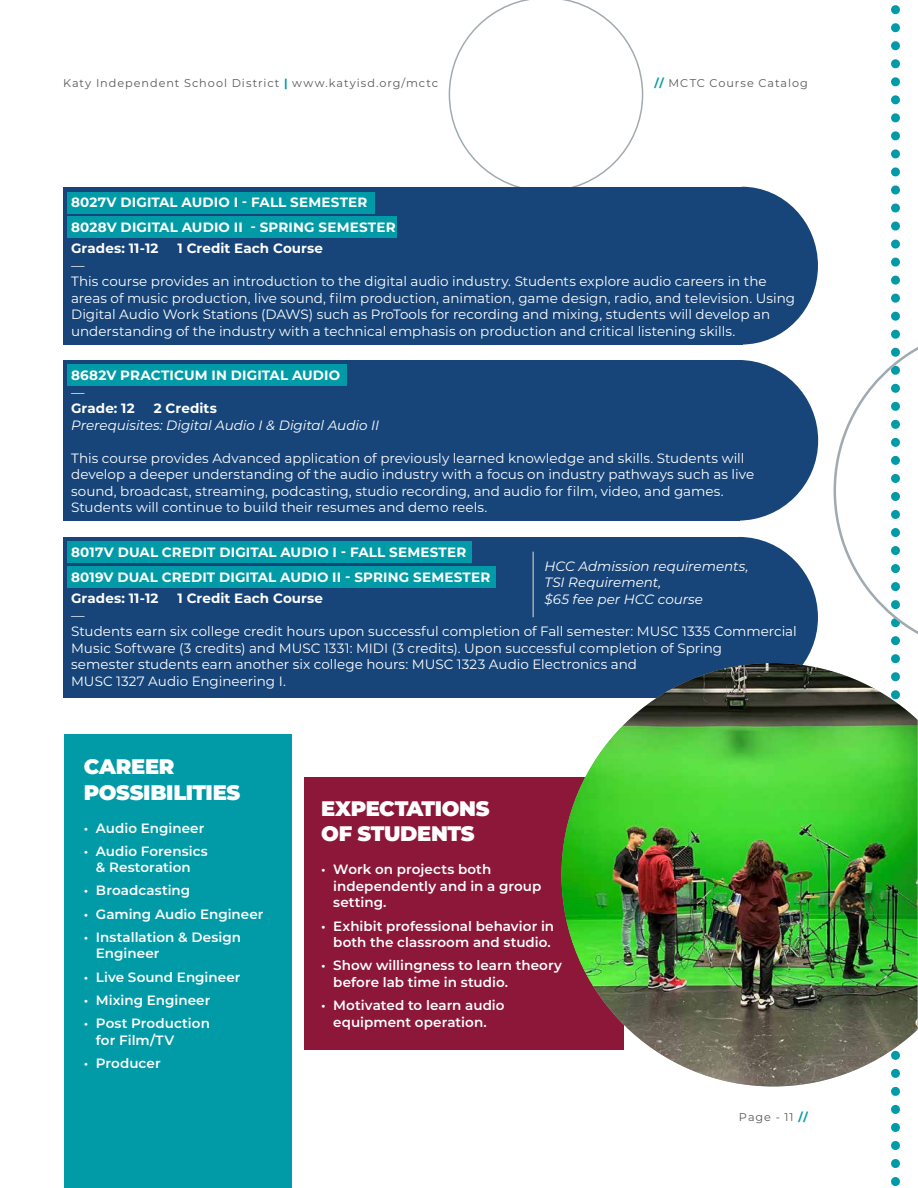
<style>
.page{position:relative;width:918px;height:1188px;background:#fff}
.page>*{position:absolute;margin:0;border:0;box-sizing:border-box;transform-origin:0 0}
.t1{font:900 21px/25.2px "Montserrat";letter-spacing:-.02em;color:#fff}
.t2{font:13.5px/16.5px "Montserrat";color:#fff}
.t3{font:600 13.5px/16.5px "Montserrat";letter-spacing:.005em;color:#fff}
.t4{font:700 13.5px/25.5px "Montserrat";letter-spacing:.015em;color:#fff}
.t5{font:italic 13.5px/16.5px "Montserrat";color:#fff}
.t6{font:11.25px "Montserrat";letter-spacing:.085em;color:#58595b}
.s1{font-weight:700;color:#009ba7}
</style>
<div class="page">
<svg style="left:449px;top:0;width:194px;height:187px"></svg>
<svg style="left:834px;top:10px;width:84px;height:1176px"></svg>
<div style="left:63px;top:360px;width:677px;height:161px;background:#174579"></div>
<svg style="left:740px;top:360px;width:78px;height:161px"></svg>
<div style="left:63px;top:187px;width:679px;height:158px;background:#174579"></div>
<svg style="left:742px;top:187px;width:76px;height:158px"></svg>
<div style="left:63px;top:537px;width:678px;height:161px;background:#174579"></div>
<svg style="left:741px;top:537px;width:77px;height:126px"></svg>
<div style="left:68px;top:192px;width:307px;height:21px;background:#009ba7"></div>
<div style="left:68px;top:541px;width:404px;height:22px;background:#009ba7"></div>
<div style="left:68px;top:216px;width:329px;height:22px;background:#009ba7"></div>
<div style="left:68px;top:566px;width:428px;height:22px;background:#009ba7"></div>
<div style="left:68px;top:365px;width:279px;height:21px;background:#009ba7"></div>
<div style="left:305px;top:777px;width:319px;height:273px;background:#8c1739"></div>
<div style="left:64px;top:735px;width:227px;height:453px;background:#009ba7"></div>
<hr style="left:532px;top:552px;width:2px;height:65px;background:#a1aab0">
<img style="left:561px;top:663px;width:356px;height:423px">
<p class="t6" style="left:63px;top:75px;width:376px">Katy Independent School District <span class="s1">|</span> www.katyisd.org/mctc</p>
<p class="t6" style="left:655px;top:75px;width:155px"><span class="s1">//</span> MCTC Course Catalog</p>
<p class="t4" style="left:71px;top:189px;width:326px">8027V DIGITAL AUDIO I - FALL SEMESTER<br>8028V DIGITAL AUDIO II - SPRING SEMESTER</p>
<p class="t4" style="left:71px;top:235px;width:89px">Grades: 11-12</p>
<p class="t4" style="left:178px;top:235px;width:147px">1 Credit Each Course</p>
<p class="t2" style="left:71px;top:256px;width:726px">―<br>This course provides an introduction to the digital audio industry. Students explore audio careers in the areas of music production, live sound, film production, animation, game design, radio, and television. Using Digital Audio Work Stations (DAWS) such as ProTools for recording and mixing, students will develop an understanding of the industry with a technical emphasis on production and critical listening skills.</p>
<p class="t4" style="left:71px;top:362px;width:271px">8682V PRACTICUM IN DIGITAL AUDIO</p>
<p class="t2" style="left:71px;top:383px;width:15px">―</p>
<p class="t4" style="left:71px;top:395px;width:65px">Grade: 12</p>
<p class="t4" style="left:154px;top:395px;width:65px">2 Credits</p>
<p class="t5" style="left:71px;top:416px;width:309px">Prerequisites: Digital Audio I &amp; Digital Audio II</p>
<p class="t2" style="left:71px;top:449px;width:685px">This course provides Advanced application of previously learned knowledge and skills. Students will develop a deeper understanding of the audio industry with a focus on industry pathways such as live sound, broadcast, streaming, podcasting, studio recording, and audio for film, video, and games.<br>Students will continue to build their resumes and demo reels.</p>
<p class="t4" style="left:71px;top:539px;width:421px">8017V DUAL CREDIT DIGITAL AUDIO I - FALL SEMESTER<br>8019V DUAL CREDIT DIGITAL AUDIO II - SPRING SEMESTER</p>
<p class="t4" style="left:71px;top:585px;width:89px">Grades: 11-12</p>
<p class="t4" style="left:178px;top:585px;width:147px">1 Credit Each Course</p>
<p class="t2" style="left:71px;top:606px;width:727px">―<br>Students earn six college credit hours upon successful completion of Fall semester: MUSC 1335 Commercial Music Software (3 credits) and MUSC 1331: MIDI (3 credits). Upon successful completion of Spring<br>semester students earn another six college hours: MUSC 1323 Audio Electronics and<br>MUSC 1327 Audio Engineering I.</p>
<p class="t5" style="left:545px;top:557px;width:206px">HCC Admission requirements,<br>TSI Requirement,<br>$65 fee per HCC course</p>
<h1 class="t1" style="left:84px;top:753px;width:158px">CAREER<br>POSSIBILITIES</h1>
<p class="t3" style="left:84px;top:819px;width:122px">• Audio Engineer</p>
<p class="t3" style="left:84px;top:842px;width:125px;text-align:center">• Audio Forensics &amp; Restoration</p>
<p class="t3" style="left:84px;top:882px;width:108px">• Broadcasting</p>
<p class="t3" style="left:84px;top:905px;width:181px">• Gaming Audio Engineer</p>
<p class="t3" style="left:96px;top:928px;width:147px;text-indent:-12px">• Installation &amp; Design<br>Engineer</p>
<p class="t3" style="left:84px;top:968px;width:158px">• Live Sound Engineer</p>
<p class="t3" style="left:84px;top:991px;width:128px">• Mixing Engineer</p>
<p class="t3" style="left:96px;top:1015px;width:116px;text-indent:-12px">• Post Production for Film/TV</p>
<p class="t3" style="left:84px;top:1054px;width:78px">• Producer</p>
<h1 class="t1" style="left:321px;top:795px;width:170px">EXPECTATIONS<br>OF STUDENTS</h1>
<p class="t3" style="left:333px;top:861px;width:210px;text-indent:-12px">• Work on projects both independently and in a group setting.</p>
<p class="t3" style="left:321px;top:917px;width:234px;text-align:right">• Exhibit professional behavior in both the classroom and studio.</p>
<p class="t3" style="left:333px;top:957px;width:230px;text-indent:-12px">• Show willingness to learn theory before lab time in studio.</p>
<p class="t3" style="left:321px;top:997px;width:185px;text-align:center">• Motivated to learn audio equipment operation.</p>
<p class="t6" style="left:739px;top:1110px;width:70px">Page - 11 <span class="s1">//</span></p>
</div>
